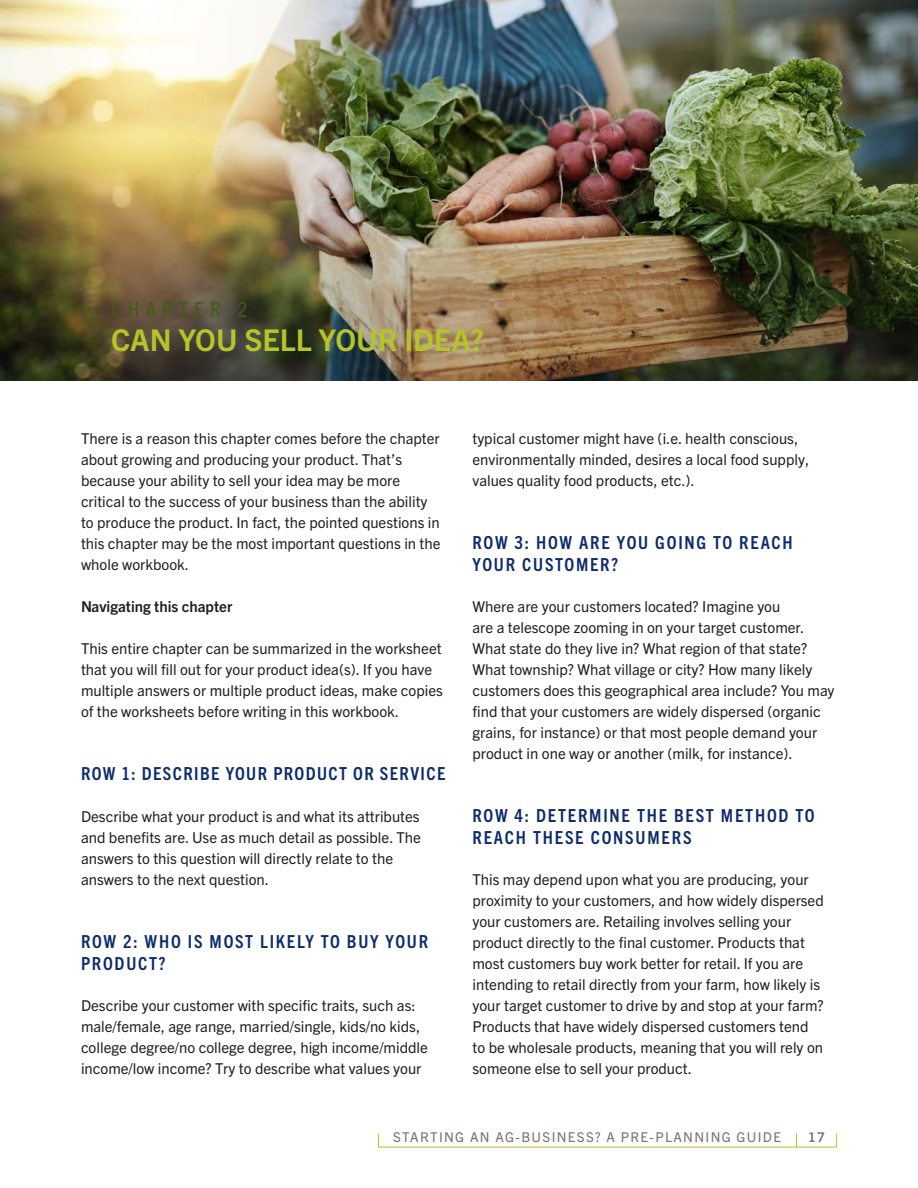
<style>
.page{position:relative;width:918px;height:1188px;background:#fff}
.page>*{position:absolute;margin:0;border:0;box-sizing:border-box;transform-origin:0 0}
.t1{font:700 30px "Trade Gothic Next LT Pro";color:#b5c527}
.t2{font:condensed 21px "Trade Gothic Next LT Pro";letter-spacing:.3em;color:#3e5d16}
.t3{font:700 condensed 18px/21.6px "Trade Gothic Next LT Pro";letter-spacing:.1em;color:#0d2b6d}
.t4{font:700 condensed 18px "Trade Gothic Next LT Pro";letter-spacing:.08em;color:#0d2b6d}
.t5{font:15px/21px "Trade Gothic Next LT Pro";color:#231f20}
.t6{font:700 15px "Trade Gothic Next LT Pro";color:#231f20}
.t7{font:13.5px "Trade Gothic Next LT Pro";letter-spacing:.1em;color:#7d726d}
.t8{font:700 13.5px "Trade Gothic Next LT Pro";color:#7d726d}
</style>
<div class="page">
<svg style="left:796px;top:1134px;width:1px;height:13px"></svg>
<img style="left:0;top:0;width:918px;height:381px">
<h2 class="t2" style="left:111px;top:295px;width:138px">CHAPTER 2</h2>
<h2 class="t1" style="left:111px;top:319px;width:374px">CAN YOU SELL YOUR IDEA?</h2>
<p class="t5" style="left:81px;top:427px;width:361px">There is a reason this chapter comes before the chapter about growing and producing your product. That’s because your ability to sell your idea may be more critical to the success of your business than the ability to produce the product. In fact, the pointed questions in this chapter may be the most important questions in the whole workbook.</p>
<h3 class="t6" style="left:81px;top:596px;width:153px">Navigating this chapter</h3>
<p class="t5" style="left:81px;top:637px;width:364px">This entire chapter can be summarized in the worksheet that you will fll out for your product idea(s). If you have multiple answers or multiple product ideas, make copies of the worksheets before writing in this workbook.</p>
<h3 class="t4" style="left:81px;top:761px;width:366px">ROW 1: DESCRIBE YOUR PRODUCT OR SERVICE</h3>
<p class="t5" style="left:81px;top:805px;width:341px">Describe what your product is and what its attributes and benefts are. Use as much detail as possible. The answers to this question will directly relate to the answers to the next question.</p>
<h3 class="t3" style="left:81px;top:930px;width:349px">ROW 2: WHO IS MOST LIKELY TO BUY YOUR<br>PRODUCT?</h3>
<p class="t5" style="left:81px;top:994px;width:348px">Describe your customer with specifc traits, such as: male/female, age range, married/single, kids/no kids, college degree/no college degree, high income/middle income/low income? Try to describe what values your</p>
<p class="t5" style="left:472px;top:427px;width:338px">typical customer might have (i.e. health conscious, environmentally minded, desires a local food supply, values quality food products, etc.).</p>
<h3 class="t3" style="left:472px;top:531px;width:322px">ROW 3: HOW ARE YOU GOING TO REACH<br>YOUR CUSTOMER?</h3>
<p class="t5" style="left:472px;top:595px;width:364px">Where are your customers located? Imagine you<br>are a telescope zooming in on your target customer.<br>What state do they live in? What region of that state?<br>What township? What village or city? How many likely customers does this geographical area include? You may fnd that your customers are widely dispersed (organic grains, for instance) or that most people demand your product in one way or another (milk, for instance).</p>
<h3 class="t3" style="left:472px;top:804px;width:344px">ROW 4: DETERMINE THE BEST METHOD TO<br>REACH THESE CONSUMERS</h3>
<p class="t5" style="left:472px;top:868px;width:353px">This may depend upon what you are producing, your proximity to your customers, and how widely dispersed your customers are. Retailing involves selling your product directly to the fnal customer. Products that most customers buy work better for retail. If you are intending to retail directly from your farm, how likely is your target customer to drive by and stop at your farm?<br>Products that have widely dispersed customers tend to be wholesale products, meaning that you will rely on someone else to sell your product.</p>
<p class="t7" style="left:393px;top:1128px;width:389px">STARTING AN AG-BUSINESS? A PRE-PLANNING GUIDE</p>
<p class="t8" style="left:808px;top:1128px;width:18px">17</p>
</div>
